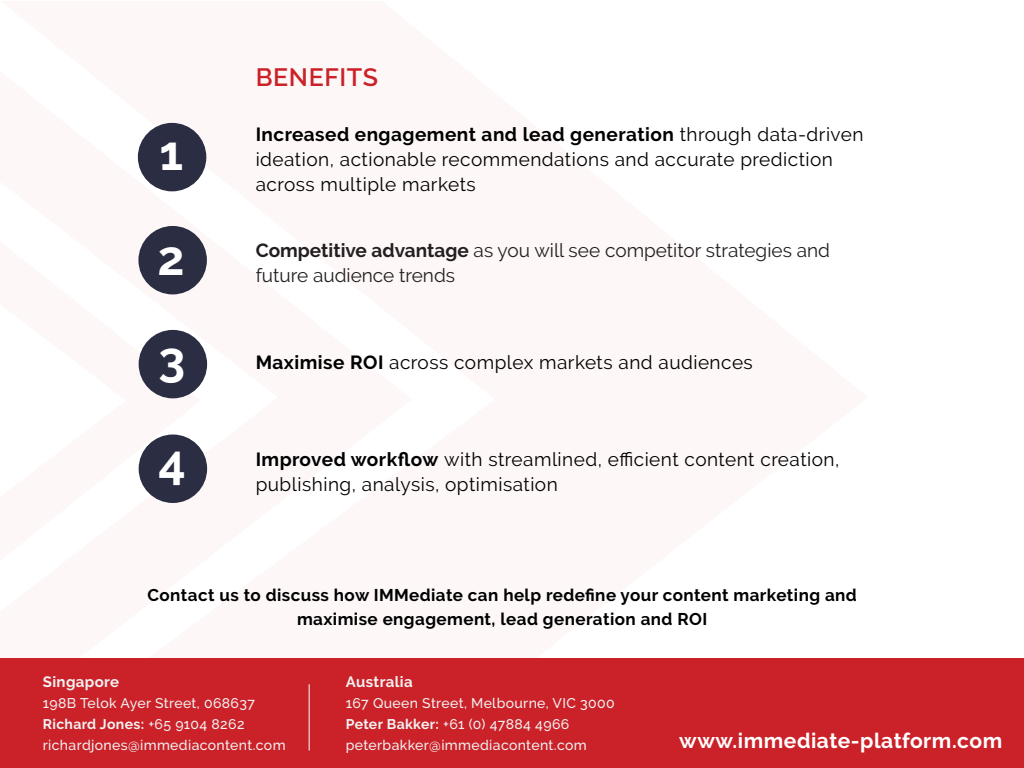
<style>
.page{position:relative;width:1024px;height:768px;background:#fff}
.page>*{position:absolute;margin:0;border:0;box-sizing:border-box;transform-origin:0 0}
.t1{font:700 48px/104.7px "Raleway";color:#fff}
.t2{font:600 25px "Raleway";letter-spacing:.025em;color:#cb2128}
.t3{font:700 21px "Raleway";letter-spacing:.025em;color:#fff}
.t4{font:19px/25px "Raleway";letter-spacing:.025em;color:#000}
.t5{font:19px/25px "Raleway";color:#231f20}
.t6{font:700 17px/24px "Raleway";letter-spacing:.025em;color:#000;text-align:center}
.t7{font:700 15px "Raleway";letter-spacing:.025em;color:#f1f2f2}
.t8{font:500 14px/21px "Raleway";letter-spacing:.025em;color:#f1f2f2}
.s1{font-weight:700}
</style>
<div class="page">
<svg style="left:138px;top:241px;width:63px;height:262px"></svg>
<div style="left:0;top:659px;width:1024px;height:109px;background:#cb2128"></div>
<hr style="left:309px;top:684px;width:1px;height:67px;background:#fff">
<div style="left:139px;top:330px;width:68px;height:68px;background:#2b2d43;border-radius:50%"></div>
<div style="left:139px;top:435px;width:68px;height:68px;background:#2b2d43;border-radius:50%"></div>
<div style="left:138px;top:123px;width:68px;height:68px;background:#2b2d43;border-radius:50%"></div>
<div style="left:138px;top:226px;width:69px;height:68px;background:#2b2d43;border-radius:50%"></div>
<h1 class="t1" style="left:158px;top:101px;width:29px">1<br>2</h1>
<h1 class="t1" style="left:159px;top:307px;width:29px;line-height:103.5px">3<br>4</h1>
<h2 class="t2" style="left:256px;top:63px;width:124px">BENEFITS</h2>
<p class="t4" style="left:256px;top:122px;width:609px"><span class="s1">Increased engagement and lead generation</span> through data-driven ideation, actionable recommendations and accurate prediction across multiple markets</p>
<p class="t5" style="left:256px;top:237px;width:576px"><span class="s1">Competitive advantage</span> as you will see competitor strategies and future audience trends</p>
<p class="t4" style="left:256px;top:350px;width:499px"><span class="s1">Maximise ROI</span> across complex markets and audiences</p>
<p class="t4" style="left:256px;top:447px;width:585px"><span class="s1">Improved workflow</span> with streamlined, efficient content creation, publishing, analysis, optimisation</p>
<p class="t6" style="left:147px;top:583px;width:711px">Contact us to discuss how IMMediate can help redefine your content marketing and maximise engagement, lead generation and ROI</p>
<p class="t7" style="left:43px;top:673px;width:78px">Singapore</p>
<p class="t8" style="left:43px;top:692px;width:244px">198B Telok Ayer Street, 068637<br><span class="s1">Richard Jones:</span> +65 9104 8262 richardjones@immediacontent.com</p>
<p class="t7" style="left:346px;top:673px;width:68px">Australia</p>
<p class="t8" style="left:346px;top:692px;width:270px">167 Queen Street, Melbourne, VIC 3000<br><span class="s1">Peter Bakker:</span> +61 (0) 47884 4966 peterbakker@immediacontent.com</p>
<p class="t3" style="left:679px;top:729px;width:325px">www.immediate-platform.com</p>
</div>
